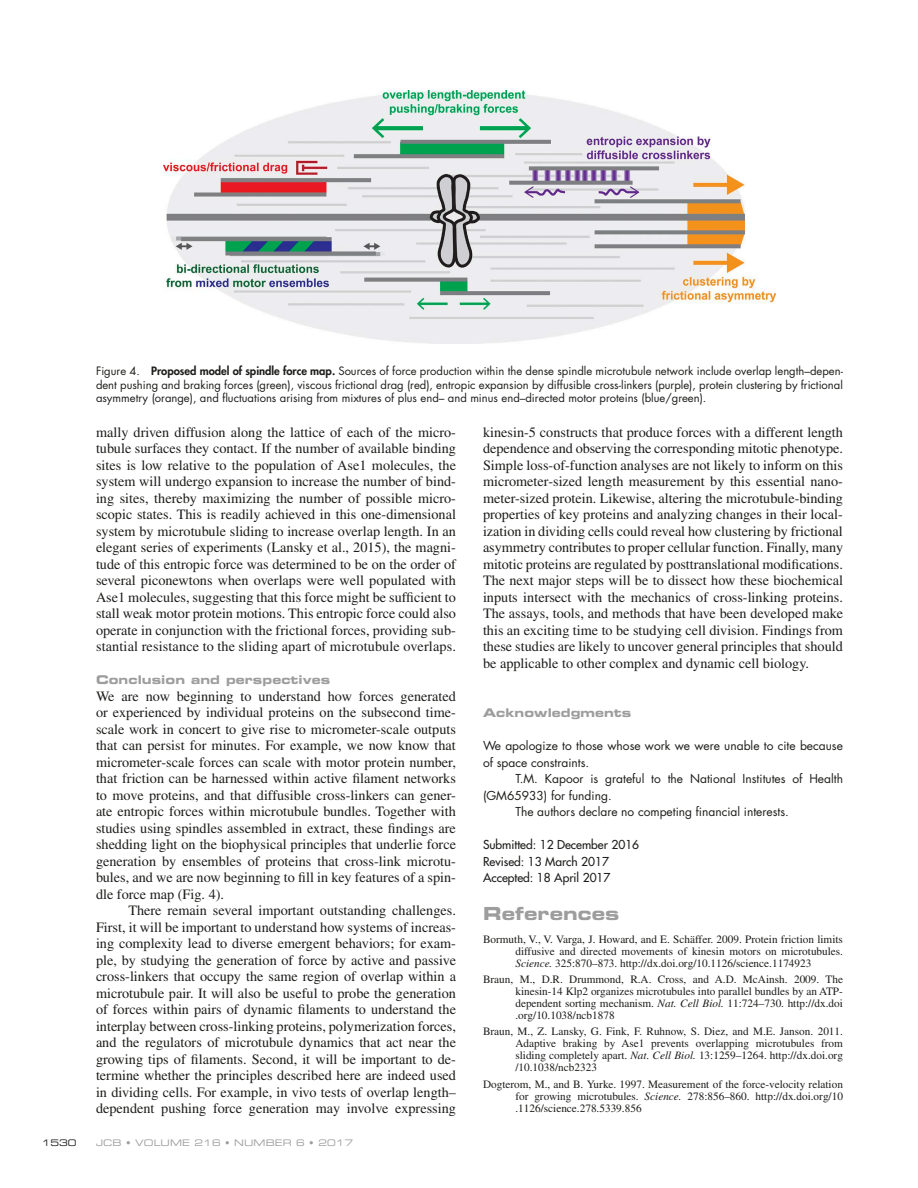
<style>
.page{position:relative;width:918px;height:1188px;background:#fff}
.page>*{position:absolute;margin:0;border:0;box-sizing:border-box;transform-origin:0 0}
.t1{font:18px "Eurostile LT Std Bold Ex 2";letter-spacing:.005em;color:#9d9d9d}
.t2{font:14.25px/16.5px "Times LT Std";color:#1d1d1b;text-align:justify}
.t3{font:12px/16.5px "Futura Std";color:#1d1d1b}
.t4{font:500 12px/16.5px "Futura Std";color:#1d1d1b}
.t5{font:12px "Eurostile LT Std Bold Ex 2";letter-spacing:.005em;color:#9d9d9d}
.t6{font:11.25px/12px "Times LT Std";color:#1d1d1b;text-align:justify}
.t7{font:11.25px/13.5px "Futura Std";color:#1d1d1b;text-align:justify}
.t8{font:9px "Eurostile LT Std Ex 2";letter-spacing:.01em;color:#9d9d9d}
.t9{font:9px "Eurostile LT Std Ex 2";color:#1d1d1b}
.s1{font-weight:800}
.s2{font-style:italic}
</style>
<div class="page">
<img style="left:164px;top:90px;width:611px;height:254px">
<p class="t7" style="left:96px;top:364px;width:749px">Figure 4. <span class="s1">Proposed model of spindle force map.</span> Sources of force production within the dense spindle microtubule network include overlap length–depen&shy;dent pushing and braking forces (green), viscous frictional drag (red), entropic expansion by diffusible cross-linkers (purple), protein clustering by frictional asymmetry (orange), and fluctuations arising from mixtures of plus end– and minus end–directed motor proteins (blue/green).</p>
<p class="t2" style="left:96px;top:423px;width:362px">mally driven diffusion along the lattice of each of the micro&shy;tubule surfaces they contact. If the number of available binding sites is low relative to the population of Ase1 molecules, the system will undergo expansion to increase the number of bind&shy;ing sites, thereby maximizing the number of possible micro&shy;scopic states. This is readily achieved in this one-dimensional system by microtubule sliding to increase overlap length. In an elegant series of experiments (Lansky et al., 2015), the magni&shy;tude of this entropic force was determined to be on the order of several piconewtons when overlaps were well populated with Ase1 molecules, suggesting that this force might be sufficient to stall weak motor protein motions. This entropic force could also operate in conjunction with the frictional forces, providing sub&shy;stantial resistance to the sliding apart of microtubule overlaps.</p>
<p class="t5" style="left:96px;top:671px;width:236px">Conclusion and perspectives</p>
<p class="t2" style="left:96px;top:687px;width:362px">We are now beginning to understand how forces generated or experienced by individual proteins on the subsecond time&shy;scale work in concert to give rise to micrometer-scale outputs that can persist for minutes. For example, we now know that micrometer-scale forces can scale with motor protein number, that friction can be harnessed within active filament networks to move proteins, and that diffusible cross-linkers can gener&shy;ate entropic forces within microtubule bundles. Together with studies using spindles assembled in extract, these findings are shedding light on the biophysical principles that underlie force generation by ensembles of proteins that cross-link microtu&shy;bules, and we are now beginning to fill in key features of a spin&shy;dle force map (Fig. 4).</p>
<p class="t2" style="left:96px;top:902px;width:362px;text-indent:32px">There remain several important outstanding challenges.<br>First, it will be important to understand how systems of increas&shy;ing complexity lead to diverse emergent behaviors; for exam&shy;ple, by studying the generation of force by active and passive cross-linkers that occupy the same region of overlap within a microtubule pair. It will also be useful to probe the generation of forces within pairs of dynamic filaments to understand the interplay between cross-linking proteins, polymerization forces, and the regulators of microtubule dynamics that act near the growing tips of filaments. Second, it will be important to de&shy;termine whether the principles described here are indeed used in dividing cells. For example, in vivo tests of overlap length– dependent pushing force generation may involve expressing</p>
<p class="t9" style="left:42px;top:1136px;width:36px">1530</p>
<p class="t8" style="left:96px;top:1136px;width:259px">JCB • VOLUME 216 • NUMBER 6 • 2017</p>
<p class="t2" style="left:483px;top:423px;width:362px">kinesin-5 constructs that produce forces with a different length dependence and observing the corresponding mitotic phenotype.<br>Simple loss-of-function analyses are not likely to inform on this micrometer-sized length measurement by this essential nano&shy;meter-sized protein. Likewise, altering the microtubule-binding properties of key proteins and analyzing changes in their local&shy;ization in dividing cells could reveal how clustering by frictional asymmetry contributes to proper cellular function. Finally, many mitotic proteins are regulated by posttranslational modifications.<br>The next major steps will be to dissect how these biochemical inputs intersect with the mechanics of cross-linking proteins.<br>The assays, tools, and methods that have been developed make this an exciting time to be studying cell division. Findings from these studies are likely to uncover general principles that should be applicable to other complex and dynamic cell biology.</p>
<p class="t5" style="left:483px;top:704px;width:150px">Acknowledgments</p>
<p class="t3" style="left:483px;top:737px;width:361px">We apologize to those whose work we were unable to cite because of space constraints.</p>
<p class="t3" style="left:515px;top:770px;width:329px">T.M. Kapoor is grateful to the National Institutes of Health</p>
<p class="t3" style="left:483px;top:787px;width:130px">(GM65933) for funding.</p>
<p class="t3" style="left:515px;top:803px;width:275px">The authors declare no competing financial interests.</p>
<p class="t4" style="left:483px;top:836px;width:158px">Submitted: 12 December 2016<br>Revised: 13 March 2017<br>Accepted: 18 April 2017</p>
<p class="t1" style="left:483px;top:900px;width:138px">References</p>
<p class="t6" style="left:515px;top:933px;width:329px;text-indent:-32px">Bormuth, V., V. Varga, J. Howard, and E. Schäffer. 2009. Protein friction limits diffusive and directed movements of kinesin motors on microtubules.<br><span class="s2">Science.</span> 325:870–873. http://dx.doi.org/10.1126/science.1174923</p>
<p class="t6" style="left:515px;top:973px;width:329px;text-indent:-32px">Braun, M., D.R. Drummond, R.A. Cross, and A.D. McAinsh. 2009. The kinesin-14 Klp2 organizes microtubules into parallel bundles by an ATP&shy;dependent sorting mechanism. <span class="s2">Nat. Cell Biol.</span> 11:724–730. http://dx.doi .org/10.1038/ncb1878</p>
<p class="t6" style="left:515px;top:1026px;width:329px;text-indent:-32px">Braun, M., Z. Lansky, G. Fink, F. Ruhnow, S. Diez, and M.E. Janson. 2011.<br>Adaptive braking by Ase1 prevents overlapping microtubules from sliding completely apart. <span class="s2">Nat. Cell Biol.</span> 13:1259–1264. http://dx.doi.org /10.1038/ncb2323</p>
<p class="t6" style="left:515px;top:1078px;width:329px;text-indent:-32px">Dogterom, M., and B. Yurke. 1997. Measurement of the force-velocity relation for growing microtubules. <span class="s2">Science.</span> 278:856–860. http://dx.doi.org/10 .1126/science.278.5339.856</p>
</div>
